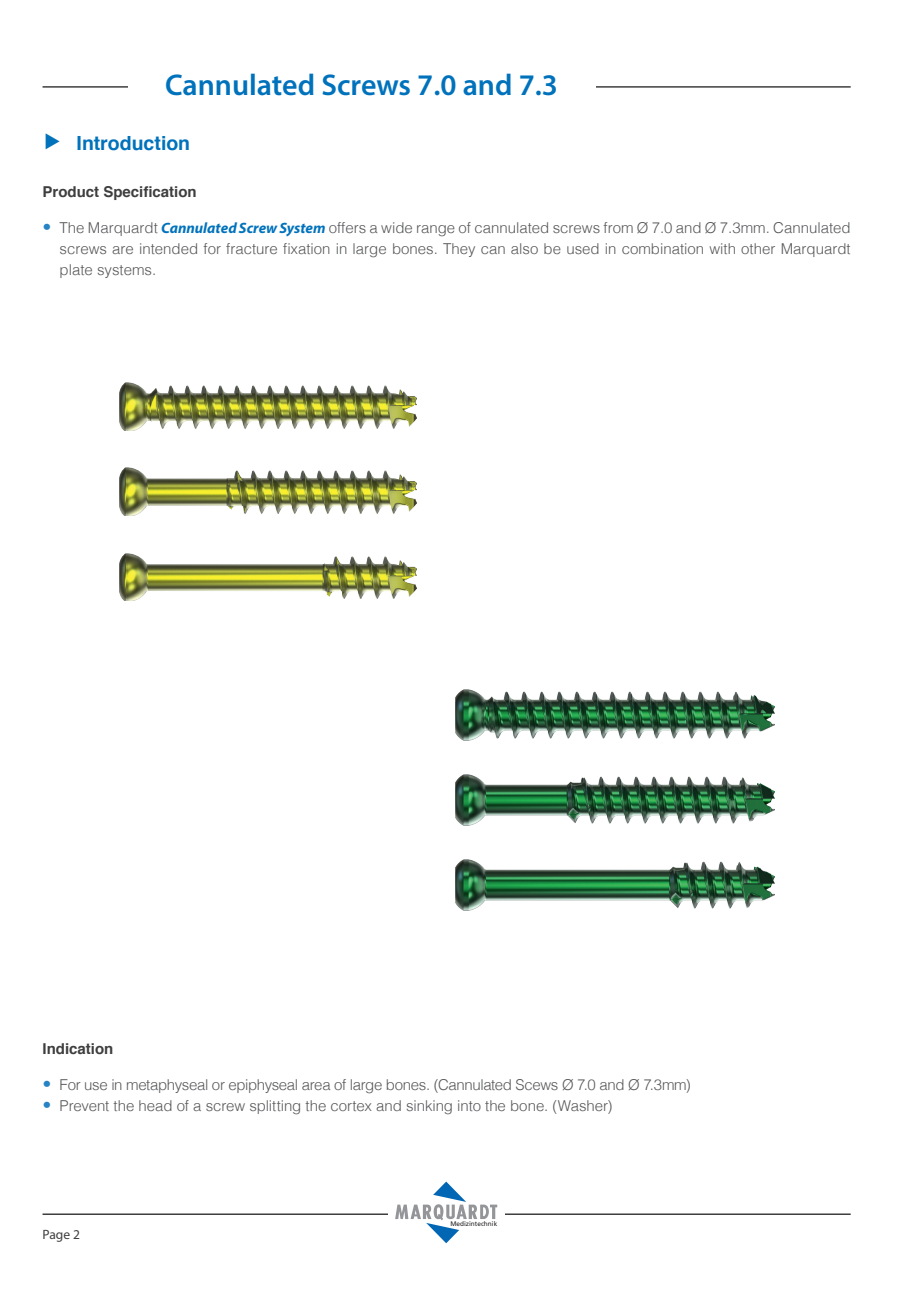
<style>
.page{position:relative;width:906px;height:1289px;background:#fff}
.page>*{position:absolute;margin:0;border:0;box-sizing:border-box;transform-origin:0 0}
.t1{font:600 30px "Myriad Pro";color:#0072bc}
.t2{font:700 19.5px "Helvetica";letter-spacing:-.005em;color:#0072bc}
.t3{font:300 15px/21px "Helvetica";letter-spacing:-.005em;color:#57585a;text-align:justify}
.t4{font:300 15px "Helvetica";letter-spacing:-.025em;color:#57585a}
.t5{font:700 15px "Helvetica";color:#3e3e3f}
.t6{font:13.5px "Myriad Pro";color:#3e3e3f}
.t7{font:6.6px "Frutiger LT Std";color:#231f20}
.s1{font-family:"Frutiger LT Com";font-stretch:condensed;font-size:18px;color:#2783c5}
.s2{font-family:"Myriad Pro";font-weight:700;font-style:italic;color:#0072bc}
</style>
<div class="page">
<hr style="left:43px;top:86px;width:807px;height:2px;background:#3e3e3f">
<hr style="left:43px;top:1213px;width:807px;height:1px;background:#3e3e3f">
<div style="left:388px;top:1181px;width:117px;height:62px;background:#fff"></div>
<svg style="left:395px;top:1181px;width:102px;height:62px"></svg>
<div style="left:128px;top:77px;width:467px;height:18px;background:#fff"></div>
<img style="left:119px;top:383px;width:298px;height:47px">
<img style="left:119px;top:553px;width:298px;height:48px">
<img style="left:119px;top:468px;width:298px;height:48px">
<img style="left:455px;top:689px;width:319px;height:51px">
<img style="left:455px;top:859px;width:319px;height:51px">
<img style="left:455px;top:774px;width:319px;height:51px">
<h1 class="t1" style="left:165px;top:66px;width:394px">Cannulated Screws 7.0 and 7.3</h1>
<h2 class="t2" style="left:43px;top:127px;width:149px">▶ Introduction</h2>
<p class="t5" style="left:43px;top:180px;width:156px">Product Specification</p>
<p class="t3" style="left:60px;top:216px;width:792px;text-indent:-17px"><span class="s1">•</span> The Marquardt <span class="s2">Cannulated Screw System</span> offers a wide range of cannulated screws from Ø 7.0 and Ø 7.3mm. Cannulated screws are intended for fracture fixation in large bones. They can also be used in combination with other Marquardt plate systems.</p>
<p class="t5" style="left:43px;top:1036px;width:72px">Indication</p>
<p class="t4" style="left:43px;top:1071px;width:649px"><span class="s1">•</span> For use in metaphyseal or epiphyseal area of large bones. (Cannulated Scews Ø 7.0 and Ø 7.3mm)</p>
<p class="t3" style="left:43px;top:1093px;width:571px"><span class="s1">•</span> Prevent the head of a screw splitting the cortex and sinking into the bone. (Washer)</p>
<p class="t6" style="left:43px;top:1226px;width:39px">Page 2</p>
<p class="t7" style="left:450px;top:1219px;width:48px">Medizintechnik</p>
</div>
